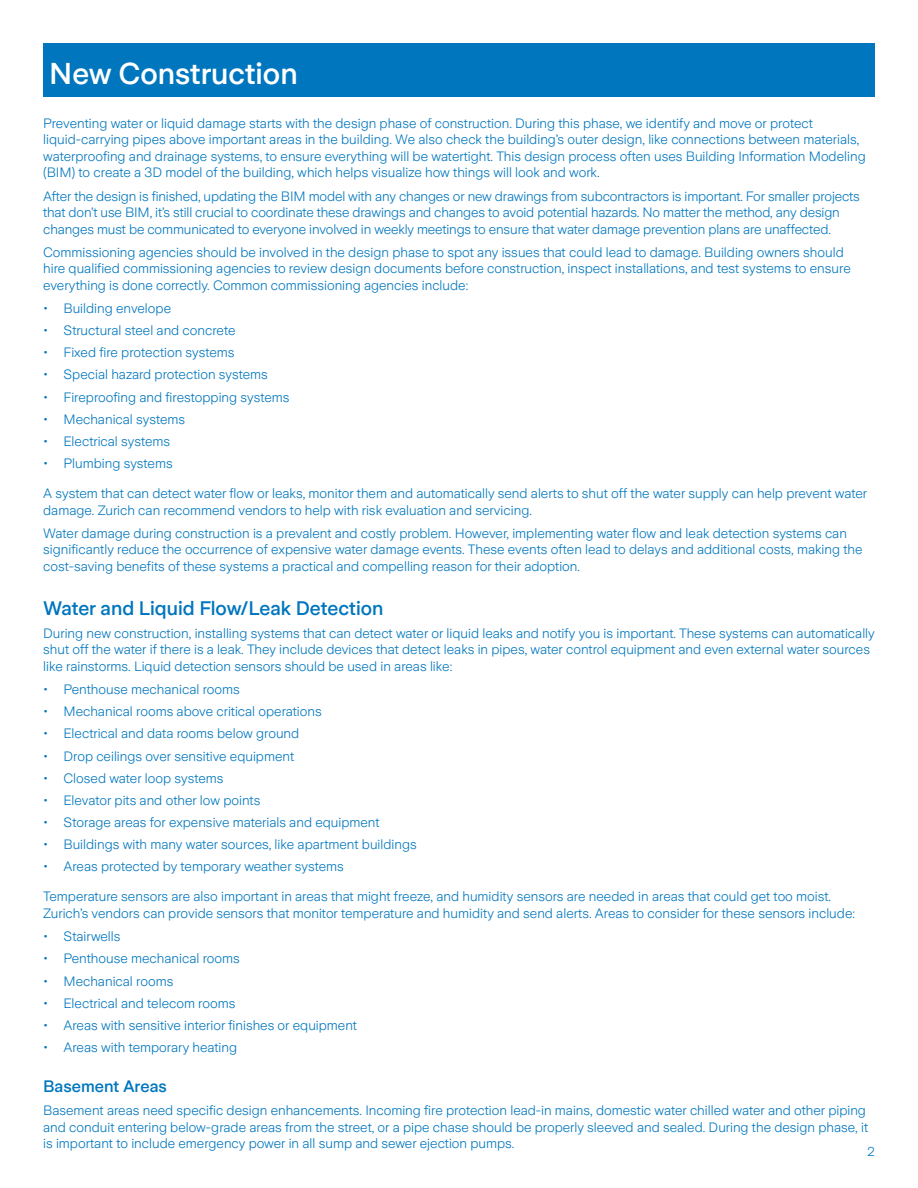
<style>
.page{position:relative;width:918px;height:1188px;background:#fff}
.page>*{position:absolute;margin:0;border:0;box-sizing:border-box;transform-origin:0 0}
.t1{font:500 30px "Zurich Sans";color:#fff}
.t2{font:500 19.5px "Zurich Sans";color:#0076be}
.t3{font:500 16.5px "Zurich Sans";color:#0076be}
.t4{font:300 13.5px/16.5px "Zurich Sans";color:#0076be}
.t5{font:300 12.75px "Zurich Sans";color:#0076be}
</style>
<div class="page">
<div style="left:43px;top:43px;width:832px;height:54px;background:#0076be"></div>
<h1 class="t1" style="left:49px;top:57px;width:250px">New Construction</h1>
<p class="t4" style="left:43px;top:115px;width:824px">Preventing water or liquid damage starts with the design phase of construction. During this phase, we identify and move or protect liquid-carrying pipes above important areas in the building. We also check the building’s outer design, like connections between materials, waterproofing and drainage systems, to ensure everything will be watertight. This design process often uses Building Information Modeling (BIM) to create a 3D model of the building, which helps visualize how things will look and work.</p>
<p class="t4" style="left:43px;top:188px;width:818px">After the design is finished, updating the BIM model with any changes or new drawings from subcontractors is important. For smaller projects that don’t use BIM, it’s still crucial to coordinate these drawings and changes to avoid potential hazards. No matter the method, any design changes must be communicated to everyone involved in weekly meetings to ensure that water damage prevention plans are unaffected.</p>
<p class="t4" style="left:43px;top:244px;width:809px">Commissioning agencies should be involved in the design phase to spot any issues that could lead to damage. Building owners should hire qualified commissioning agencies to review design documents before construction, inspect installations, and test systems to ensure everything is done correctly. Common commissioning agencies include:</p>
<p class="t4" style="left:43px;top:300px;width:129px">• Building envelope</p>
<p class="t4" style="left:43px;top:322px;width:194px">• Structural steel and concrete</p>
<p class="t4" style="left:43px;top:345px;width:193px">• Fixed fire protection systems</p>
<p class="t4" style="left:43px;top:367px;width:226px">• Special hazard protection systems</p>
<p class="t4" style="left:43px;top:389px;width:248px">• Fireproofing and firestopping systems</p>
<p class="t4" style="left:43px;top:411px;width:144px">• Mechanical systems</p>
<p class="t4" style="left:43px;top:433px;width:129px">• Electrical systems</p>
<p class="t4" style="left:43px;top:455px;width:131px">• Plumbing systems</p>
<p class="t4" style="left:43px;top:485px;width:825px">A system that can detect water flow or leaks, monitor them and automatically send alerts to shut off the water supply can help prevent water damage. Zurich can recommend vendors to help with risk evaluation and servicing.</p>
<p class="t4" style="left:43px;top:525px;width:821px">Water damage during construction is a prevalent and costly problem. However, implementing water flow and leak detection systems can significantly reduce the occurrence of expensive water damage events. These events often lead to delays and additional costs, making the cost-saving benefits of these systems a practical and compelling reason for their adoption.</p>
<h2 class="t2" style="left:43px;top:597px;width:342px">Water and Liquid Flow/Leak Detection</h2>
<p class="t4" style="left:43px;top:625px;width:833px">During new construction, installing systems that can detect water or liquid leaks and notify you is important. These systems can automatically shut off the water if there is a leak. They include devices that detect leaks in pipes, water control equipment and even external water sources like rainstorms. Liquid detection sensors should be used in areas like:</p>
<p class="t4" style="left:43px;top:681px;width:198px">• Penthouse mechanical rooms</p>
<p class="t4" style="left:43px;top:704px;width:280px">• Mechanical rooms above critical operations</p>
<p class="t4" style="left:43px;top:726px;width:258px">• Electrical and data rooms below ground</p>
<p class="t4" style="left:43px;top:748px;width:253px">• Drop ceilings over sensitive equipment</p>
<p class="t4" style="left:43px;top:770px;width:182px">• Closed water loop systems</p>
<p class="t4" style="left:43px;top:792px;width:219px">• Elevator pits and other low points</p>
<p class="t4" style="left:43px;top:814px;width:338px">• Storage areas for expensive materials and equipment</p>
<p class="t4" style="left:43px;top:837px;width:375px">• Buildings with many water sources, like apartment buildings</p>
<p class="t4" style="left:43px;top:859px;width:302px">• Areas protected by temporary weather systems</p>
<p class="t4" style="left:43px;top:889px;width:813px">Temperature sensors are also important in areas that might freeze, and humidity sensors are needed in areas that could get too moist.<br>Zurich’s vendors can provide sensors that monitor temperature and humidity and send alerts. Areas to consider for these sensors include:</p>
<p class="t4" style="left:43px;top:928px;width:79px">• Stairwells</p>
<p class="t4" style="left:43px;top:951px;width:198px">• Penthouse mechanical rooms</p>
<p class="t4" style="left:43px;top:973px;width:132px">• Mechanical rooms</p>
<p class="t4" style="left:43px;top:995px;width:194px">• Electrical and telecom rooms</p>
<p class="t4" style="left:43px;top:1017px;width:315px">• Areas with sensitive interior finishes or equipment</p>
<p class="t4" style="left:43px;top:1039px;width:195px">• Areas with temporary heating</p>
<p class="t3" style="left:43px;top:1077px;width:125px">Basement Areas</p>
<p class="t4" style="left:43px;top:1103px;width:826px">Basement areas need specific design enhancements. Incoming fire protection lead-in mains, domestic water chilled water and other piping and conduit entering below-grade areas from the street, or a pipe chase should be properly sleeved and sealed. During the design phase, it is important to include emergency power in all sump and sewer ejection pumps.</p>
<p class="t5" style="left:868px;top:1144px;width:9px">2</p>
</div>
